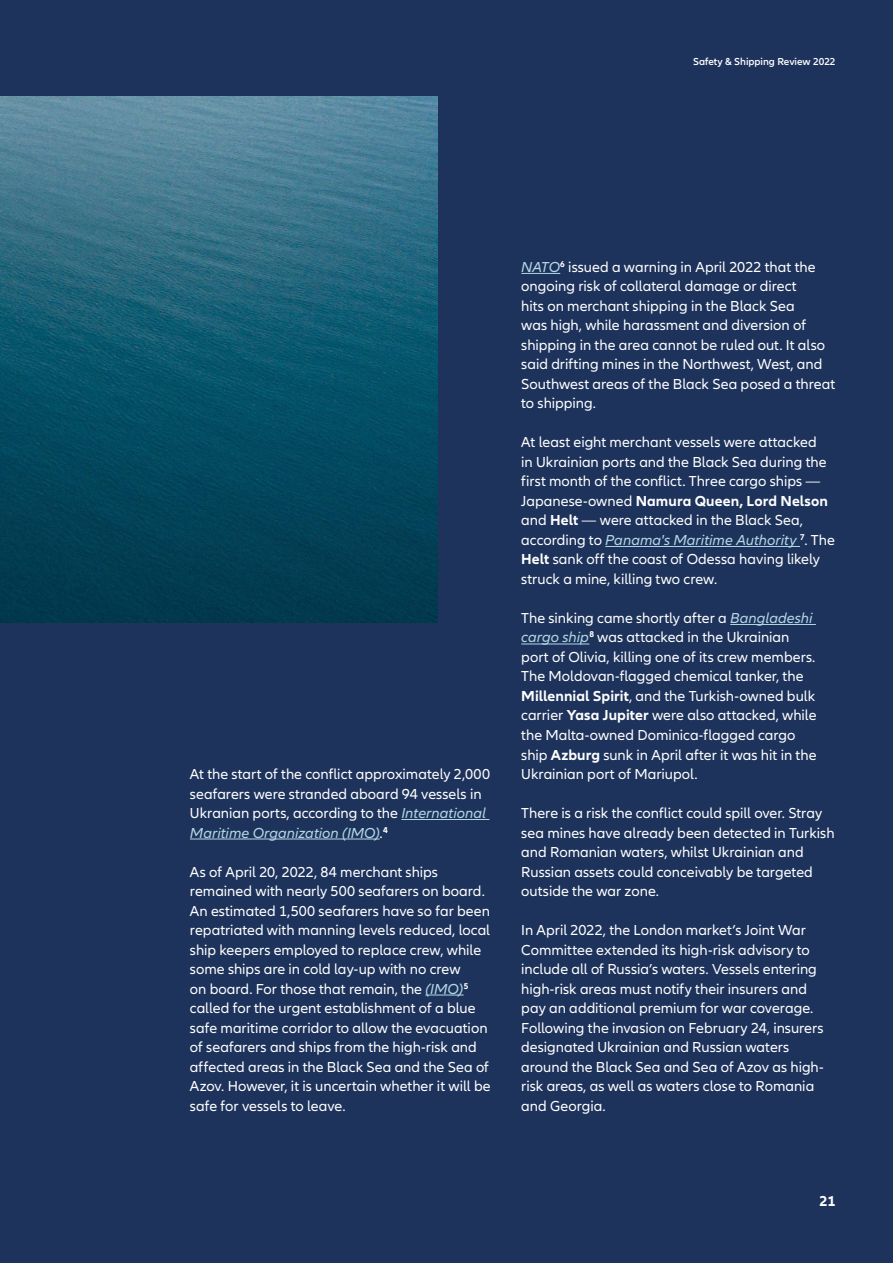
<style>
.page{position:relative;width:893px;height:1263px;background:#1e335c}
.page>*{position:absolute;margin:0;border:0;box-sizing:border-box;transform-origin:0 0}
.Copy_10_13pt{font:15px/19.5px "Allianz Neo";color:#fff}
.t1{font:700 15px "Allianz Neo";color:#fff}
.t2{font:600 10.5px "Allianz Neo";color:#fff}
.s1{font-style:italic;color:#b1d7e4}
.s2{font-weight:700}
</style>
<div class="page">
<hr style="left:401px;top:819px;width:88px;height:1px;background:#b1d7e4">
<hr style="left:190px;top:839px;width:190px;height:1px;background:#b1d7e4">
<hr style="left:425px;top:995px;width:39px;height:1px;background:#b1d7e4">
<hr style="left:521px;top:273px;width:39px;height:1px;background:#b1d7e4">
<hr style="left:605px;top:546px;width:195px;height:1px;background:#b1d7e4">
<hr style="left:730px;top:624px;width:86px;height:1px;background:#b1d7e4">
<hr style="left:521px;top:644px;width:68px;height:1px;background:#b1d7e4">
<img style="left:0;top:96px;width:438px;height:527px">
<p class="t2" style="left:693px;top:56px;width:144px">Safety &amp; Shipping Review 2022</p>
<p class="Copy_10_13pt" style="left:190px;top:765px;width:302px">At the start of the conflict approximately 2,000 seafarers were stranded aboard 94 vessels in Ukranian ports, according to the <span class="s1">International Maritime Organization (IMO)</span>.<sup>4</sup></p>
<p class="Copy_10_13pt" style="left:190px;top:862px;width:302px">As of April 20, 2022, 84 merchant ships remained with nearly 500 seafarers on board.<br>An estimated 1,500 seafarers have so far been repatriated with manning levels reduced, local ship keepers employed to replace crew, while some ships are in cold lay-up with no crew<br>on board. For those that remain, the <span class="s1">(IMO)</span><sup>5 </sup>called for the urgent establishment of a blue safe maritime corridor to allow the evacuation of seafarers and ships from the high-risk and affected areas in the Black Sea and the Sea of Azov. However, it is uncertain whether it will be safe for vessels to leave.</p>
<p class="Copy_10_13pt" style="left:521px;top:258px;width:316px"><span class="s1">NATO</span><sup>6</sup> issued a warning in April 2022 that the ongoing risk of collateral damage or direct<br>hits on merchant shipping in the Black Sea<br>was high, while harassment and diversion of shipping in the area cannot be ruled out. It also said drifting mines in the Northwest, West, and Southwest areas of the Black Sea posed a threat to shipping.</p>
<p class="Copy_10_13pt" style="left:521px;top:433px;width:315px">At least eight merchant vessels were attacked<br>in Ukrainian ports and the Black Sea during the first month of the conflict. Three cargo ships — Japanese-owned <span class="s2">Namura Queen, Lord Nelson </span>and <span class="s2">Helt</span> — were attacked in the Black Sea, according to <span class="s1">Panama's Maritime Authority</span> <sup>7</sup>. The <span class="s2">Helt</span> sank off the coast of Odessa having likely struck a mine, killing two crew.</p>
<p class="Copy_10_13pt" style="left:521px;top:609px;width:297px">The sinking came shortly after a <span class="s1">Bangladeshi cargo ship</span><sup>8</sup> was attacked in the Ukrainian port of Olivia, killing one of its crew members.<br>The Moldovan-flagged chemical tanker, the <span class="s2">Millennial Spirit</span>, and the Turkish-owned bulk carrier <span class="s2">Yasa Jupiter</span> were also attacked, while the Malta-owned Dominica-flagged cargo ship <span class="s2">Azburg</span> sunk in April after it was hit in the Ukrainian port of Mariupol.</p>
<p class="Copy_10_13pt" style="left:521px;top:804px;width:315px">There is a risk the conflict could spill over. Stray sea mines have already been detected in Turkish and Romanian waters, whilst Ukrainian and Russian assets could conceivably be targeted outside the war zone.</p>
<p class="Copy_10_13pt" style="left:521px;top:921px;width:304px">In April 2022, the London market’s Joint War Committee extended its high-risk advisory to include all of Russia’s waters. Vessels entering high-risk areas must notify their insurers and pay an additional premium for war coverage.<br>Following the invasion on February 24, insurers designated Ukrainian and Russian waters around the Black Sea and Sea of Azov as high&shy;risk areas, as well as waters close to Romania and Georgia.</p>
<p class="t1" style="left:819px;top:1192px;width:18px">21</p>
</div>
